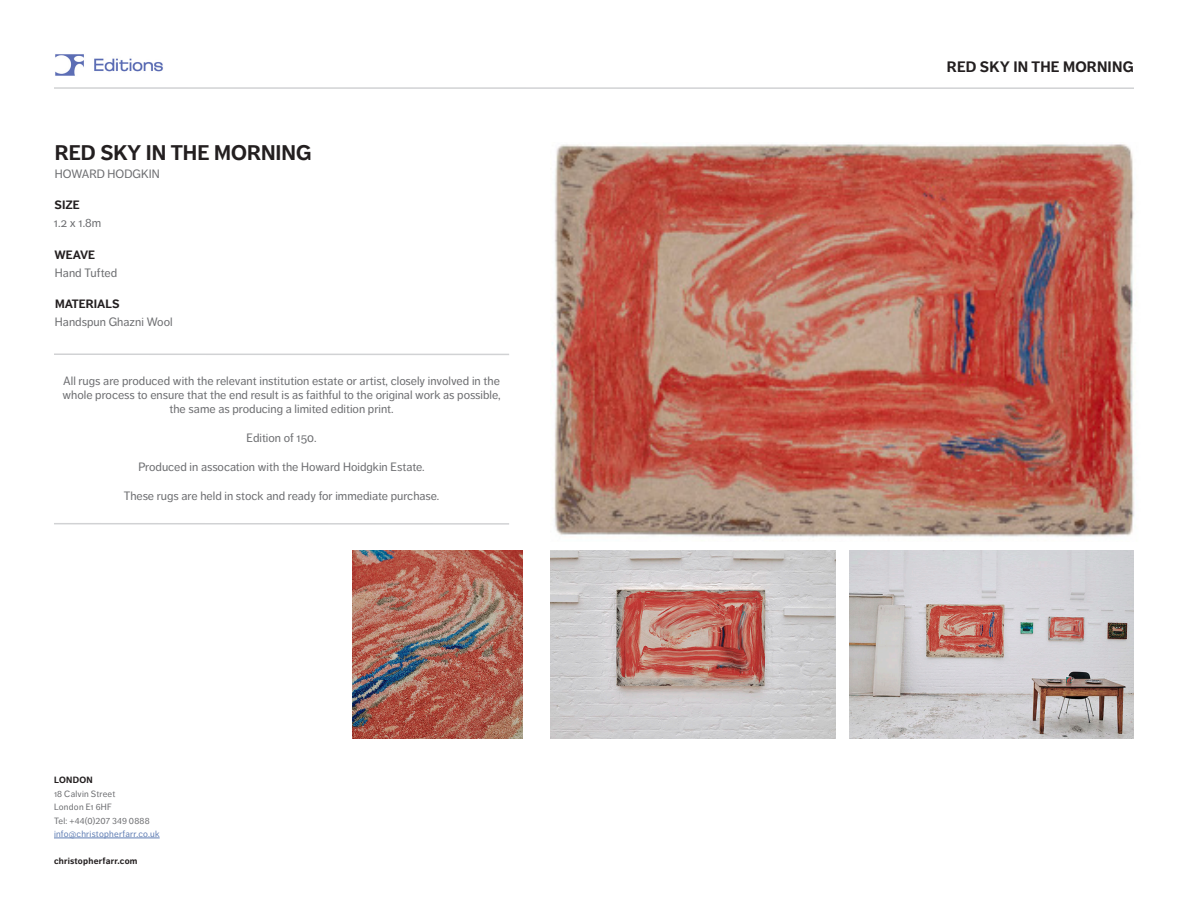
<style>
.page{position:relative;width:1188px;height:918px;background:#fff}
.page>*{position:absolute;margin:0;border:0;box-sizing:border-box;transform-origin:0 0}
.t1{font:700 21px "Dagny OT";color:#231f20}
.t2{font:700 15px "Dagny OT";letter-spacing:.015em;color:#231f20}
.t3{font:12px/18px "Dagny OT";color:#6c6d70}
.t4{font:9px/13.5px "Dagny OT";letter-spacing:.025em;color:#6c6d70}
.t5{font:700 9px "Dagny OT";letter-spacing:.025em;color:#231f20}
.s1{font-weight:700;color:#231f20}
.s2{color:#607eb4}
</style>
<div class="page">
<hr style="left:54px;top:87px;width:1080px;height:2px;background:#d1d2d4">
<hr style="left:54px;top:353px;width:455px;height:2px;background:#d1d2d4">
<hr style="left:54px;top:523px;width:455px;height:2px;background:#d1d2d4">
<img style="left:55px;top:54px;width:108px;height:22px">
<img style="left:552px;top:144px;width:583px;height:394px">
<hr style="left:54px;top:838px;width:106px;height:1px;background:#607eb4">
<img style="left:551px;top:550px;width:284px;height:188px">
<img style="left:850px;top:550px;width:284px;height:188px">
<img style="left:353px;top:550px;width:170px;height:188px">
<p class="t1" style="left:55px;top:140px;width:259px">RED SKY IN THE MORNING</p>
<p class="t3" style="left:55px;top:165px;width:106px">HOWARD HODGKIN</p>
<p class="t3" style="left:54px;top:196px;width:49px"><span class="s1">SIZE<br></span>1.2 x 1.8m</p>
<p class="t3" style="left:55px;top:246px;width:64px"><span class="s1">WEAVE<br></span>Hand Tufted</p>
<p class="t3" style="left:55px;top:295px;width:119px"><span class="s1">MATERIALS<br></span>Handspun Ghazni Wool</p>
<p class="t3" style="left:62px;top:373px;width:440px;line-height:14.4px;text-align:center">All rugs are produced with the relevant institution estate or artist, closely involved in the whole process to ensure that the end result is as faithful to the original work as possible, the same as producing a limited edition print.</p>
<p class="t3" style="left:247px;top:429px;width:71px">Edition of 150.</p>
<p class="t3" style="left:138px;top:458px;width:288px">Produced in assocation with the Howard Hoidgkin Estate.</p>
<p class="t3" style="left:124px;top:487px;width:317px">These rugs are held in stock and ready for immediate purchase.</p>
<p class="t4" style="left:54px;top:773px;width:107px"><span class="s1">LONDON<br></span>18 Calvin Street<br>London E1 6HF<br>Tel: +44(0)207 349 0888 <span class="s2">info@christopherfarr.co.uk</span></p>
<p class="t5" style="left:54px;top:856px;width:85px">christopherfarr.com</p>
<p class="t2" style="left:947px;top:57px;width:188px">RED SKY IN THE MORNING</p>
</div>
